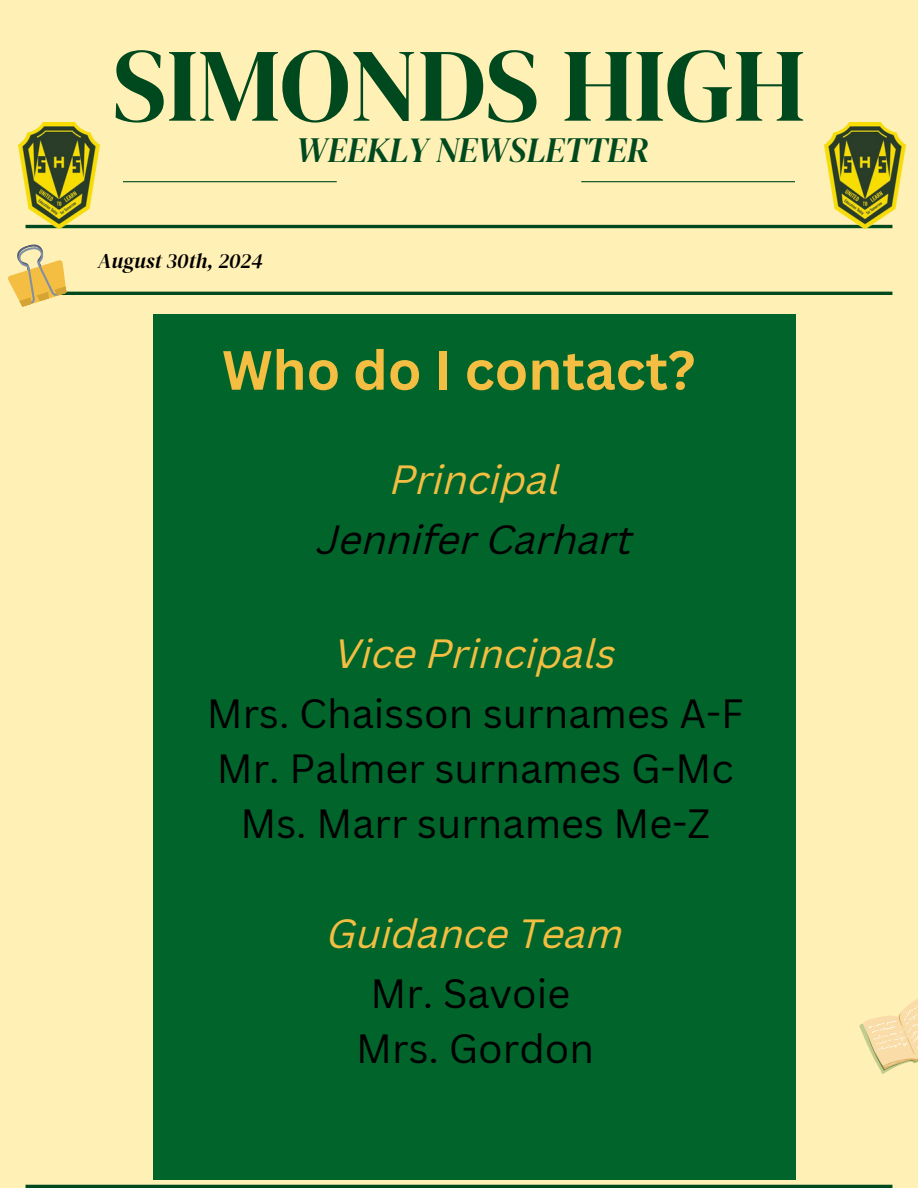
<style>
.page{position:relative;width:918px;height:1188px;background:#fff0b5}
.page>*{position:absolute;margin:0;border:0;box-sizing:border-box;transform-origin:0 0}
.t1{font:103.95px "DM Serif Display";color:#00491f}
.t2{font:700 54px "Canva Sans";color:#f3be41}
.t3{font:39.75px/59.7px "Canva Sans";color:#000;text-align:center}
.t4{font:italic 39.75px/59.7px "Canva Sans";color:#000;text-align:center}
.t5{font:italic 39.75px/59.7px "Canva Sans";color:#f3be41;text-align:center}
.t6{font:italic 35.25px "DM Serif Display";color:#00491f}
.t7{font:italic 21.15px "DM Serif Display";color:#000}
.s1{color:#f3be41}
.s2{font-style:italic;color:#f3be41}
.s3{font-style:normal;color:#000}
</style>
<div class="page">
<hr style="left:123px;top:181px;width:214px;height:1px;background:#00491f">
<hr style="left:26px;top:225px;width:866px;height:3px;background:#00491f">
<hr style="left:26px;top:292px;width:866px;height:3px;background:#00491f">
<hr style="left:26px;top:1185px;width:866px;height:3px;background:#00491f">
<hr style="left:581px;top:181px;width:214px;height:1px;background:#00491f">
<svg style="left:859px;top:999px;width:59px;height:75px"></svg>
<svg style="left:8px;top:244px;width:64px;height:63px"></svg>
<img style="left:812px;top:123px;width:94px;height:105px">
<img style="left:18px;top:123px;width:94px;height:106px">
<div style="left:153px;top:314px;width:642px;height:865px;background:#01642b"></div>
<h1 class="t1" style="left:113px;top:13px;width:694px">SIMONDS HIGH</h1>
<h4 class="t6" style="left:296px;top:125px;width:355px">WEEKLY NEWSLETTER</h4>
<p class="t7" style="left:97px;top:246px;width:167px">August 30th, 2024</p>
<h3 class="t2" style="left:222px;top:332px;width:475px">Who do I contact?</h3>
<p class="t4" style="left:318px;top:454px;width:317px"><span class="s1">Principal<br></span>Jennifer Carhart</p>
<h2 class="t3" style="left:207px;top:623px;width:538px"><span class="s2">Vice Principals<br></span>Mrs. Chaisson surnames A-F</h2>
<h2 class="t3" style="left:217px;top:740px;width:518px;line-height:55.2px">Mr. Palmer surnames G-Mc<br>Ms. Marr surnames Me-Z</h2>
<h3 class="t5" style="left:327px;top:908px;width:297px">Guidance Team<br><span class="s3">Mr. Savoie</span></h3>
<h3 class="t3" style="left:356px;top:1018px;width:239px">Mrs. Gordon</h3>
</div>
